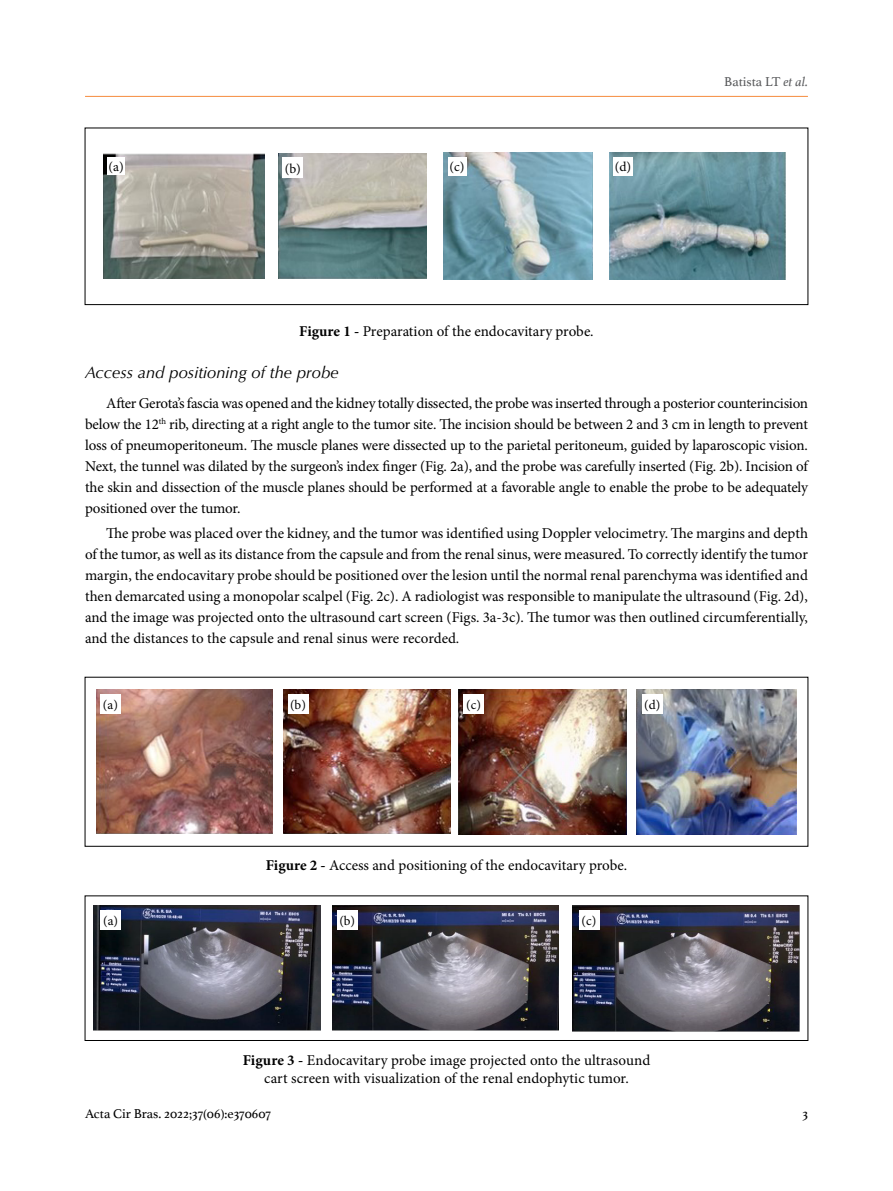
<style>
.page{position:relative;width:893px;height:1191px;background:#fff}
.page>*{position:absolute;margin:0;border:0;box-sizing:border-box;transform-origin:0 0}
.t1{font:italic 16.5px "Optima LT Std";color:#000}
.t2{font:15px/21px "Minion Pro";color:#000;text-align:justify}
.t3{font:13.5px "Athelas";color:#000}
.t4{font:13.5px "Athelas";color:#58595b}
.t5{font:13.5px "Minion Pro";color:#000}
.t6{font:13.2px "Minion Pro";color:#000}
.s1{font-style:italic}
.s2{font-weight:700}
</style>
<div class="page">
<hr style="left:85px;top:96px;width:723px;height:1px;background:#f68b3d">
<img style="left:103px;top:153px;width:161px;height:126px">
<img style="left:443px;top:153px;width:149px;height:127px">
<img style="left:278px;top:153px;width:149px;height:126px">
<img style="left:609px;top:153px;width:177px;height:127px">
<div style="left:107px;top:158px;width:18px;height:17px;background:#fff"></div>
<div style="left:282px;top:158px;width:21px;height:20px;background:#fff"></div>
<div style="left:448px;top:157px;width:18px;height:19px;background:#fff"></div>
<div style="left:613px;top:157px;width:20px;height:18px;background:#fff"></div>
<div style="left:85px;top:128px;width:723px;height:177px;border:1px solid #000"></div>
<img style="left:283px;top:689px;width:168px;height:145px">
<img style="left:637px;top:689px;width:160px;height:145px">
<img style="left:96px;top:689px;width:177px;height:145px">
<img style="left:458px;top:689px;width:169px;height:145px">
<div style="left:100px;top:694px;width:21px;height:19px;background:#fff"></div>
<div style="left:288px;top:694px;width:20px;height:19px;background:#fff"></div>
<div style="left:463px;top:694px;width:21px;height:19px;background:#fff"></div>
<div style="left:642px;top:694px;width:20px;height:19px;background:#fff"></div>
<img style="left:572px;top:905px;width:227px;height:126px">
<img style="left:94px;top:905px;width:227px;height:126px">
<img style="left:332px;top:905px;width:227px;height:126px">
<div style="left:100px;top:910px;width:21px;height:20px;background:#fff"></div>
<div style="left:337px;top:910px;width:20px;height:20px;background:#fff"></div>
<div style="left:579px;top:910px;width:20px;height:20px;background:#fff"></div>
<p class="t5" style="left:109px;top:158px;width:17px">(a)</p>
<p class="t5" style="left:285px;top:159px;width:18px">(b)</p>
<p class="t5" style="left:449px;top:158px;width:17px">(c)</p>
<p class="t5" style="left:615px;top:158px;width:18px">(d)</p>
<p class="t4" style="left:724px;top:71px;width:85px">Batista LT <span class="s1">et al.</span></p>
<p class="t2" style="left:299px;top:320px;width:296px"><span class="s2">Figure 1 -</span> Preparation of the endocavitary probe.</p>
<p class="t1" style="left:85px;top:363px;width:255px">Access and positioning of the probe</p>
<p class="t2" style="left:85px;top:392px;width:725px;text-indent:21px">After Gerota’s fascia was opened and the kidney totally dissected, the probe was inserted through a posterior counterincision below the 12<sup>th</sup> rib, directing at a right angle to the tumor site. The incision should be between 2 and 3 cm in length to prevent loss of pneumoperitoneum. The muscle planes were dissected up to the parietal peritoneum, guided by laparoscopic vision.<br>Next, the tunnel was dilated by the surgeon’s index finger (Fig. 2a), and the probe was carefully inserted (Fig. 2b). Incision of the skin and dissection of the muscle planes should be performed at a favorable angle to enable the probe to be adequately positioned over the tumor.</p>
<p class="t2" style="left:85px;top:522px;width:724px;text-indent:21px">The probe was placed over the kidney, and the tumor was identified using Doppler velocimetry. The margins and depth of the tumor, as well as its distance from the capsule and from the renal sinus, were measured. To correctly identify the tumor margin, the endocavitary probe should be positioned over the lesion until the normal renal parenchyma was identified and then demarcated using a monopolar scalpel (Fig. 2c). A radiologist was responsible to manipulate the ultrasound (Fig. 2d), and the image was projected onto the ultrasound cart screen (Figs. 3a-3c). The tumor was then outlined circumferentially, and the distances to the capsule and renal sinus were recorded.</p>
<p class="t6" style="left:103px;top:695px;width:16px">(a)</p>
<p class="t6" style="left:290px;top:695px;width:17px">(b)</p>
<p class="t6" style="left:466px;top:695px;width:16px">(c)</p>
<p class="t6" style="left:644px;top:695px;width:18px">(d)</p>
<p class="t2" style="left:266px;top:854px;width:363px"><span class="s2">Figure 2 -</span> Access and positioning of the endocavitary probe.</p>
<p class="t6" style="left:103px;top:912px;width:16px">(a)</p>
<p class="t6" style="left:339px;top:912px;width:17px">(b)</p>
<p class="t6" style="left:582px;top:912px;width:16px">(c)</p>
<p class="t2" style="left:243px;top:1051px;width:409px;line-height:18px;text-align:center"><span class="s2">Figure 3 -</span> Endocavitary probe image projected onto the ultrasound cart screen with visualization of the renal endophytic tumor.</p>
<p class="t3" style="left:85px;top:1102px;width:187px">Acta Cir Bras. 2022;37(06):e370607</p>
<p class="t3" style="left:802px;top:1102px;width:7px">3</p>
</div>
